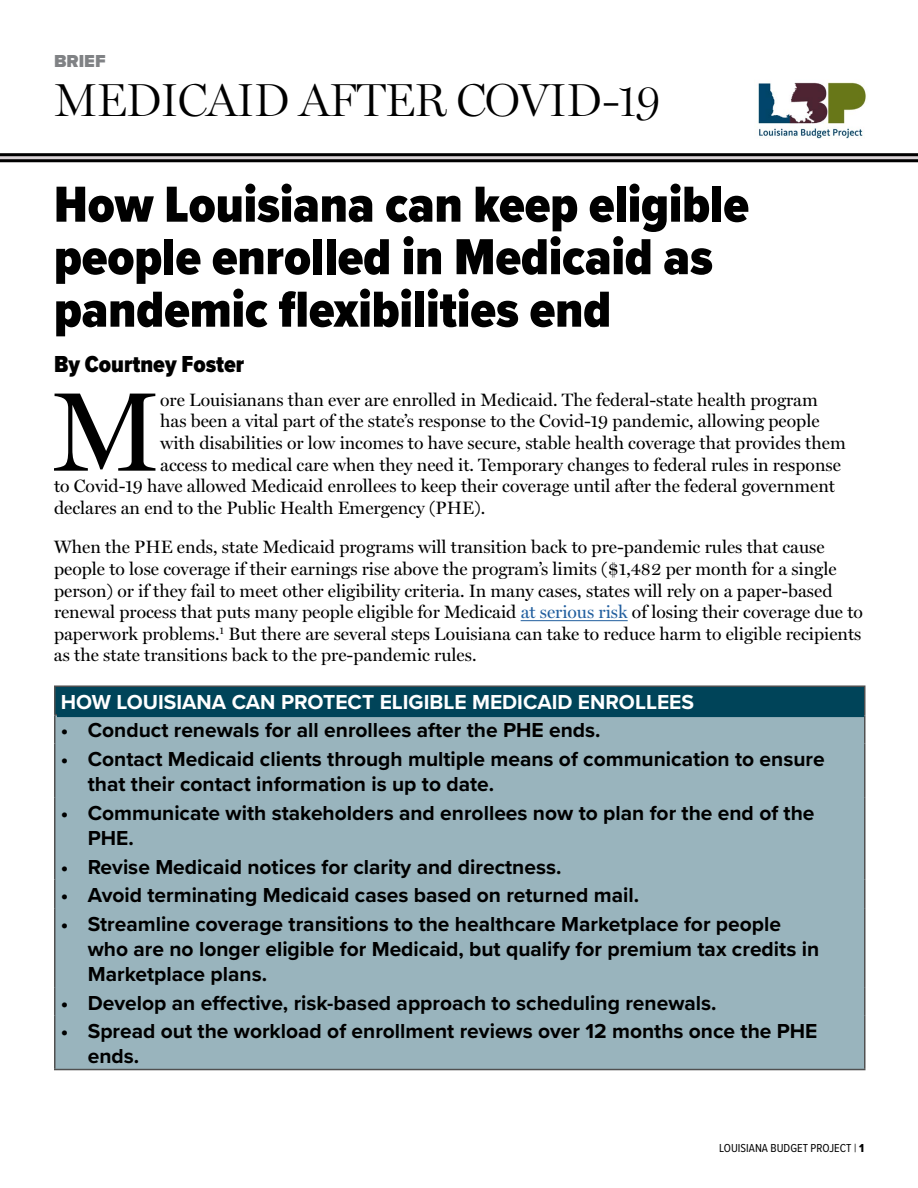
<style>
.page{position:relative;width:918px;height:1188px;background:#fff}
.page>*{position:absolute;margin:0;border:0;box-sizing:border-box;transform-origin:0 0}
.t1{font:112.95px "Miller Display";color:#000}
.t2{font:900 52.5px/52.5px "Proxima Nova Cond";color:#000}
.t3{font:300 46.5px "Miller Display";letter-spacing:-.02em;color:#000}
.t4{font:900 24px "Proxima Nova Cond";color:#000}
.t5{font:700 21px/25.2px "Proxima Nova";color:#000}
.t6{font:700 21px "Proxima Nova";color:#fff}
.t7{font:18px/21.6px "Miller Display";color:#000}
.t8{font:900 18px "Proxima Nova";color:#808285}
.t9{font:12px "Proxima Nova Cond";color:#000}
.s1{color:#215e9e}
.s2{font-family:"Proxima Nova Cond Extrabld"}
</style>
<div class="page">
<svg style="left:0;top:156px;width:918px;height:3px;background:#c9c4c6"></svg>
<hr style="left:0;top:153px;width:918px;height:3px;background:#000">
<hr style="left:0;top:159px;width:918px;height:3px;background:#000">
<img style="left:758px;top:82px;width:108px;height:57px">
<hr style="left:521px;top:620px;width:107px;height:1px;background:#215e9e">
<div style="left:55px;top:686px;width:810px;height:29px;background:#004459"></div>
<div style="left:56px;top:716px;width:808px;height:353px;background:#99b4bd"></div>
<hr style="left:54px;top:716px;width:2px;height:27px;background:#505050">
<hr style="left:864px;top:716px;width:2px;height:27px;background:#505050">
<hr style="left:54px;top:743px;width:2px;height:54px;background:#505050">
<hr style="left:864px;top:743px;width:2px;height:54px;background:#505050">
<hr style="left:54px;top:797px;width:2px;height:54px;background:#505050">
<hr style="left:864px;top:797px;width:2px;height:54px;background:#505050">
<hr style="left:54px;top:851px;width:2px;height:29px;background:#505050">
<hr style="left:864px;top:851px;width:2px;height:29px;background:#505050">
<hr style="left:54px;top:880px;width:2px;height:28px;background:#505050">
<hr style="left:864px;top:880px;width:2px;height:28px;background:#505050">
<hr style="left:54px;top:908px;width:2px;height:79px;background:#505050">
<hr style="left:864px;top:908px;width:2px;height:79px;background:#505050">
<hr style="left:54px;top:987px;width:2px;height:29px;background:#505050">
<hr style="left:864px;top:987px;width:2px;height:29px;background:#505050">
<hr style="left:54px;top:1016px;width:2px;height:53px;background:#505050">
<hr style="left:864px;top:1016px;width:2px;height:53px;background:#505050">
<hr style="left:54px;top:1069px;width:812px;height:1px;background:#505050">
<hr style="left:54px;top:685px;width:812px;height:2px;background:#505050">
<hr style="left:54px;top:687px;width:2px;height:27px;background:#505050">
<hr style="left:864px;top:687px;width:2px;height:27px;background:#505050">
<hr style="left:54px;top:714px;width:812px;height:2px;background:#505050">
<hr style="left:57px;top:713px;width:807px;height:4px;background:#004459">
<p class="t8" style="left:54px;top:47px;width:53px">BRIEF</p>
<h3 class="t3" style="left:54px;top:73px;width:609px">MEDICAID AFTER COVID-19</h3>
<h2 class="t2" style="left:54px;top:178px;width:696px">How Louisiana can keep eligible people enrolled in Medicaid as pandemic flexibilities end</h2>
<h3 class="t4" style="left:54px;top:346px;width:192px">By Courtney Foster</h3>
<h1 class="t1" style="left:52px;top:367px;width:110px">M</h1>
<p class="t7" style="left:160px;top:389px;width:659px">ore Louisianans than ever are enrolled in Medicaid. The federal-state health program</p>
<p class="t7" style="left:160px;top:411px;width:661px">has been a vital part of the state’s response to the Covid-19 pandemic, allowing people</p>
<p class="t7" style="left:160px;top:433px;width:687px">with disabilities or low incomes to have secure, stable health coverage that provides them</p>
<p class="t7" style="left:160px;top:454px;width:682px">access to medical care when they need it. Temporary changes to federal rules in response</p>
<p class="t7" style="left:54px;top:476px;width:783px">to Covid-19 have allowed Medicaid enrollees to keep their coverage until after the federal government</p>
<p class="t7" style="left:54px;top:497px;width:433px">declares an end to the Public Health Emergency (PHE).</p>
<p class="t7" style="left:54px;top:537px;width:810px">When the PHE ends, state Medicaid programs will transition back to pre-pandemic rules that cause people to lose coverage if their earnings rise above the program’s limits ($1,482 per month for a single person) or if they fail to meet other eligibility criteria. In many cases, states will rely on a paper-based renewal process that puts many people eligible for Medicaid <span class="s1">at serious risk</span> of losing their coverage due to paperwork problems.<sup>1</sup> But there are several steps Louisiana can take to reduce harm to eligible recipients as the state transitions back to the pre-pandemic rules.</p>
<p class="t6" style="left:61px;top:686px;width:635px">HOW LOUISIANA CAN PROTECT ELIGIBLE MEDICAID ENROLLEES</p>
<p class="t5" style="left:61px;top:717px;width:541px">• Conduct renewals for all enrollees after the PHE ends.</p>
<p class="t5" style="left:88px;top:746px;width:739px;text-indent:-27px">• Contact Medicaid clients through multiple means of communication to ensure that their contact information is up to date.</p>
<p class="t5" style="left:88px;top:800px;width:728px;text-indent:-27px">• Communicate with stakeholders and enrollees now to plan for the end of the<br>PHE.</p>
<p class="t5" style="left:61px;top:853px;width:502px">• Revise Medicaid notices for clarity and directness.</p>
<p class="t5" style="left:61px;top:882px;width:580px">• Avoid terminating Medicaid cases based on returned mail.</p>
<p class="t5" style="left:88px;top:911px;width:733px;text-indent:-27px">• Streamline coverage transitions to the healthcare Marketplace for people who are no longer eligible for Medicaid, but qualify for premium tax credits in<br>Marketplace plans.</p>
<p class="t5" style="left:61px;top:990px;width:657px">• Develop an effective, risk-based approach to scheduling renewals.</p>
<p class="t5" style="left:88px;top:1018px;width:731px;text-indent:-27px">• Spread out the workload of enrollment reviews over 12 months once the PHE ends.</p>
<p class="t9" style="left:719px;top:1140px;width:146px">LOUISIANA BUDGET PROJECT | <span class="s2">1</span></p>
</div>
